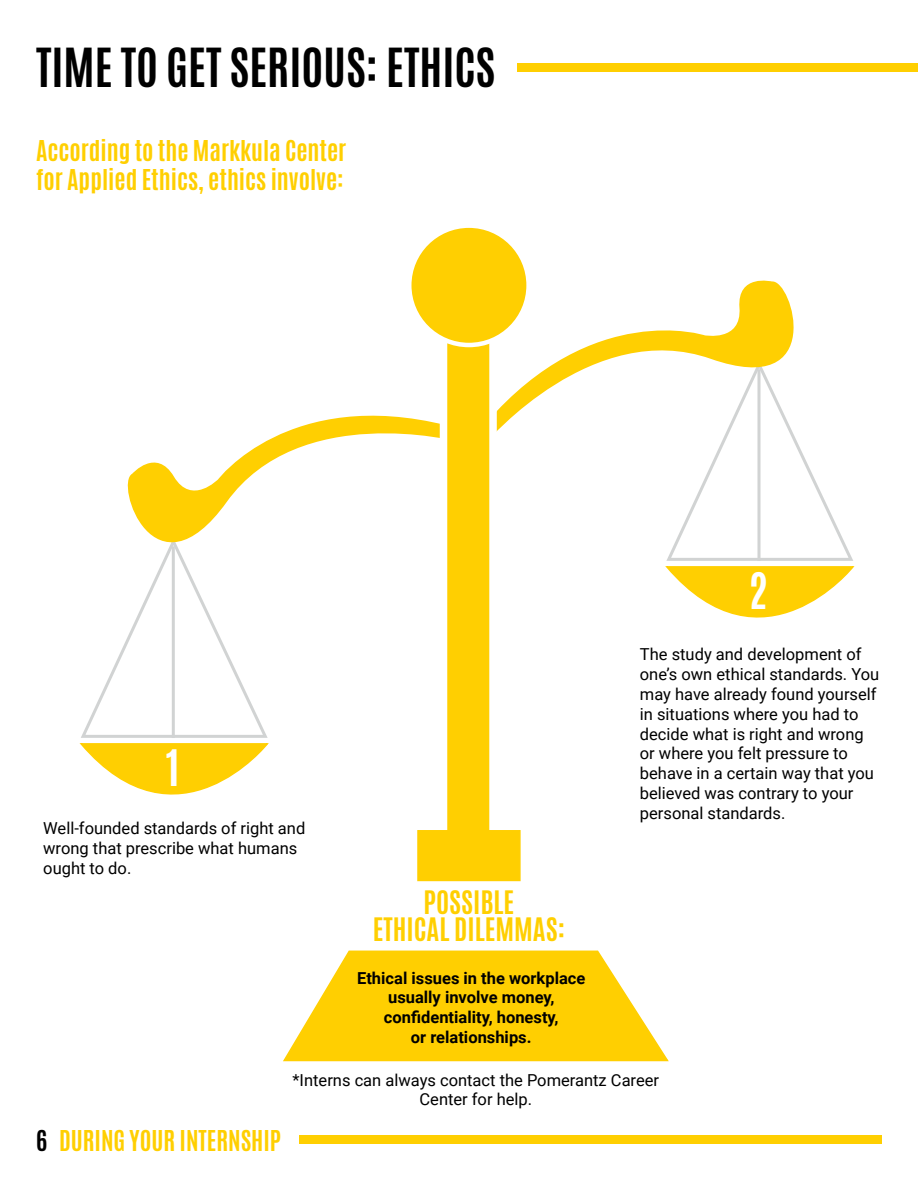
<style>
.page{position:relative;width:918px;height:1188px;background:#fff}
.page>*{position:absolute;margin:0;border:0;box-sizing:border-box;transform-origin:0 0}
.t1{font:700 45px "Antonio";color:#000}
.t2{font:700 42px "Antonio";color:#fff}
.t3{font:700 27px/27px "Antonio";color:#ffcf01;text-align:center}
.t4{font:700 24px/28.8px "Antonio";color:#ffcf01}
.t5{font:16.5px/19.8px "Roboto";color:#000}
.t6{font:700 16.5px/19.8px "Roboto";color:#000;text-align:center}
.s1{color:#000}
</style>
<div class="page">
<svg style="left:127px;top:415px;width:313px;height:123px"></svg>
<svg style="left:497px;top:280px;width:297px;height:151px"></svg>
<svg style="left:283px;top:950px;width:386px;height:112px"></svg>
<div style="left:440px;top:320px;width:57px;height:525px;background:#ffcf01;border:8px solid #fff"></div>
<div style="left:409px;top:226px;width:120px;height:119px;background:#ffcf01;border-radius:50%"></div>
<div style="left:407px;top:223px;width:124px;height:124px;border:4px solid #fff;border-radius:50%"></div>
<svg style="left:664px;top:361px;width:191px;height:257px"></svg>
<svg style="left:79px;top:538px;width:190px;height:257px"></svg>
<div style="left:417px;top:830px;width:104px;height:51px;background:#ffcf01;border:2px solid #ffcf01"></div>
<div style="left:300px;top:1136px;width:582px;height:8px;background:#ffcf01"></div>
<div style="left:518px;top:63px;width:400px;height:9px;background:#ffcf01"></div>
<h1 class="t1" style="left:36px;top:34px;width:461px">TIME TO GET SERIOUS: ETHICS</h1>
<h3 class="t4" style="left:36px;top:137px;width:312px">According to the Markkula Center for Applied Ethics, ethics involve:</h3>
<h2 class="t2" style="left:166px;top:736px;width:15px">1</h2>
<p class="t5" style="left:43px;top:818px;width:264px">Well-founded standards of right and wrong that prescribe what humans ought to do.</p>
<h3 class="t3" style="left:373px;top:889px;width:194px">POSSIBLE<br>ETHICAL DILEMMAS:</h3>
<p class="t6" style="left:357px;top:967px;width:230px">Ethical issues in the workplace usually involve money, confidentiality, honesty,<br>or relationships.</p>
<h2 class="t2" style="left:749px;top:559px;width:21px">2</h2>
<p class="t5" style="left:640px;top:644px;width:241px">The study and development of one’s own ethical standards. You may have already found yourself in situations where you had to decide what is right and wrong or where you felt pressure to behave in a certain way that you believed was contrary to your personal standards.</p>
<h3 class="t4" style="left:36px;top:1126px;width:247px"><span class="s1">6</span> DURING YOUR INTERNSHIP</h3>
<p class="t5" style="left:293px;top:1069px;width:368px;text-align:center">*Interns can always contact the Pomerantz Career<br>Center for help.</p>
</div>
